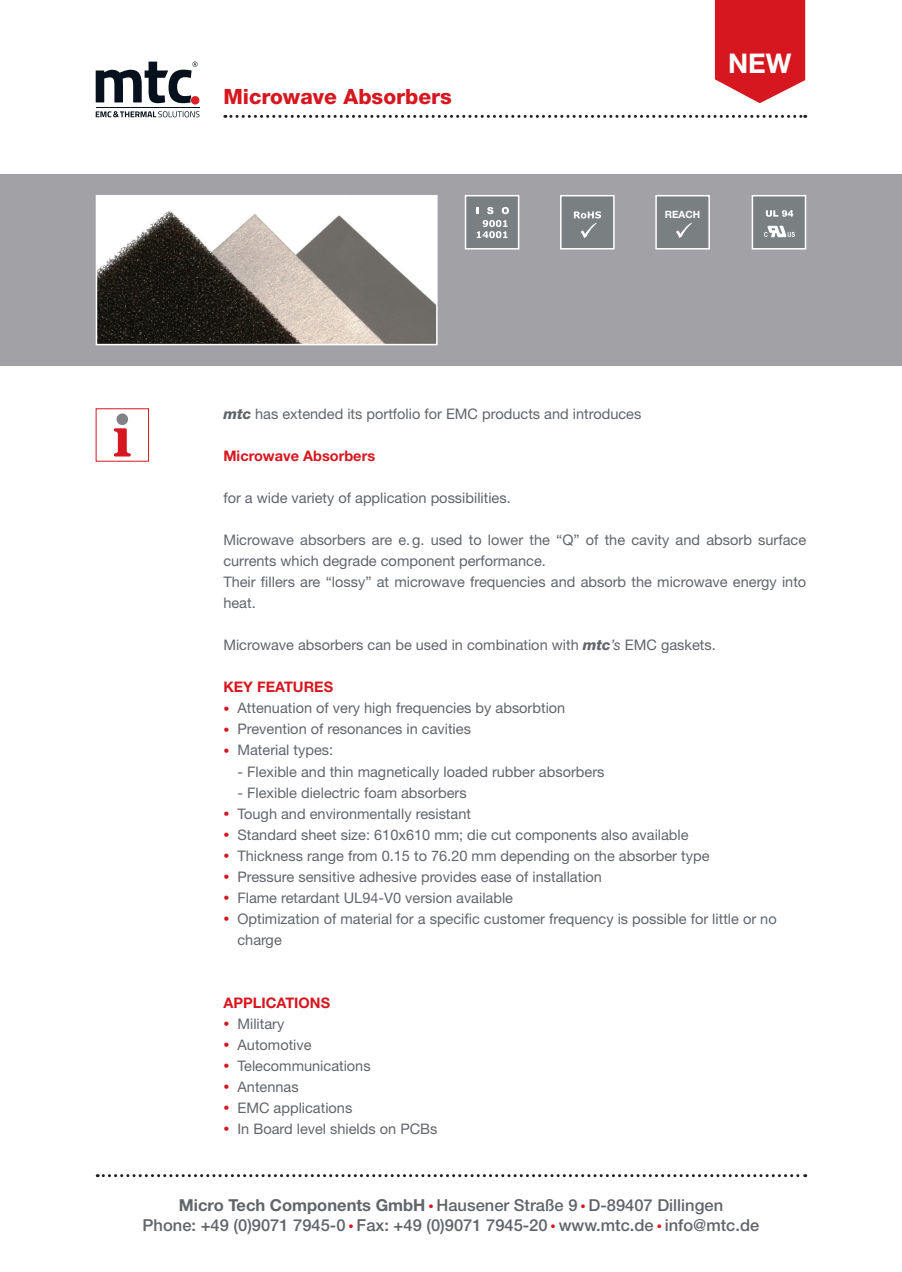
<style>
.page{position:relative;width:902px;height:1272px;background:#fff}
.page>*{position:absolute;margin:0;border:0;box-sizing:border-box;transform-origin:0 0}
.t1{font:700 27.15px "Helvetica Neue LT Std";color:#fff}
.t2{font:800 21px "Helvetica Neue LT Std";color:#d7171f}
.t3{font:500 16.5px/19.8px "Helvetica Neue LT Std";color:#61656a;text-align:center}
.t4{font:14.55px/21px "Helvetica Neue LT Std";color:#61656a}
.t5{font:700 14.55px "Helvetica Neue LT Std";color:#d7171f}
.t6{font:700 10.05px "Helvetica Neue LT";color:#fff}
.s1{font-weight:800;font-style:italic}
.s2{font-style:italic}
.s3{font-size:12px;color:#d7171f}
.s4{font-weight:700}
.s5{font-weight:300;font-stretch:condensed;font-size:10.5px;color:#d7171f}
</style>
<div class="page">
<svg style="left:225px;top:115px;width:580px;height:3px"></svg>
<div style="left:0;top:174px;width:901px;height:192px;background:#a2a2a6"></div>
<div style="left:465px;top:196px;width:53px;height:53px;background:#7a7f82"></div>
<div style="left:464px;top:195px;width:55px;height:54px;border:2px solid #fff"></div>
<svg style="left:476px;top:220px;width:31px;height:18px"></svg>
<svg style="left:476px;top:207px;width:3px;height:7px"></svg>
<svg style="left:487px;top:207px;width:6px;height:7px"></svg>
<svg style="left:501px;top:207px;width:8px;height:7px"></svg>
<div style="left:752px;top:196px;width:53px;height:53px;background:#7a7f82"></div>
<div style="left:751px;top:195px;width:55px;height:54px;border:2px solid #fff"></div>
<svg style="left:765px;top:210px;width:28px;height:7px"></svg>
<svg style="left:764px;top:226px;width:30px;height:11px"></svg>
<div style="left:560px;top:196px;width:54px;height:53px;background:#7a7f82"></div>
<div style="left:560px;top:195px;width:54px;height:54px;border:2px solid #fff"></div>
<svg style="left:574px;top:211px;width:27px;height:27px"></svg>
<div style="left:656px;top:196px;width:53px;height:53px;background:#7a7f82"></div>
<div style="left:655px;top:195px;width:54px;height:54px;border:2px solid #fff"></div>
<svg style="left:676px;top:223px;width:16px;height:15px"></svg>
<img style="left:99px;top:198px;width:335px;height:144px">
<div style="left:96px;top:195px;width:341px;height:150px;border:2px solid #fff"></div>
<div style="left:116px;top:413px;width:12px;height:12px;background:#808285;border-radius:50%"></div>
<svg style="left:114px;top:428px;width:17px;height:28px"></svg>
<svg style="left:97px;top:1174px;width:708px;height:3px"></svg>
<svg style="left:714px;top:0;width:92px;height:104px;background:#dc363d"></svg>
<svg style="left:96px;top:61px;width:102px;height:42px"></svg>
<div style="left:191px;top:96px;width:8px;height:9px;background:#da2128;border-radius:50%"></div>
<svg style="left:96px;top:111px;width:103px;height:6px"></svg>
<hr style="left:96px;top:107px;width:103px;height:1px;background:#07111d">
<h2 class="t2" style="left:223px;top:84px;width:230px">Microwave Absorbers</h2>
<h1 class="t1" style="left:728px;top:46px;width:65px">NEW</h1>
<p class="t6" style="left:665px;top:209px;width:37px">REACH</p>
<p class="t4" style="left:223px;top:403px;width:419px"><span class="s1">mtc</span> has extended its portfolio for EMC products and introduces</p>
<p class="t5" style="left:223px;top:447px;width:153px">Microwave Absorbers</p>
<p class="t4" style="left:223px;top:487px;width:289px">for a wide variety of application possibilities.</p>
<p class="t4" style="left:223px;top:529px;width:584px">Microwave absorbers are e.g. used to lower the “Q” of the cavity and absorb surface currents which degrade component performance.<br>Their fillers are “lossy” at microwave frequencies and absorb the microwave energy into heat.</p>
<p class="t4" style="left:223px;top:634px;width:494px">Microwave absorbers can be used in combination with <span class="s1">mtc</span><span class="s2">’s</span> EMC gaskets.</p>
<p class="t5" style="left:223px;top:678px;width:111px">KEY FEATURES</p>
<p class="t4" style="left:223px;top:697px;width:343px"><span class="s3">•</span> Attenuation of very high frequencies by absorbtion</p>
<p class="t4" style="left:223px;top:718px;width:249px"><span class="s3">•</span> Prevention of resonances in cavities</p>
<p class="t4" style="left:223px;top:739px;width:111px"><span class="s3">•</span> Material types:</p>
<p class="t4" style="left:237px;top:760px;width:368px">- Flexible and thin magnetically loaded rubber absorbers</p>
<p class="t4" style="left:237px;top:781px;width:231px">- Flexible dielectric foam absorbers</p>
<p class="t4" style="left:223px;top:802px;width:249px"><span class="s3">•</span> Tough and environmentally resistant</p>
<p class="t4" style="left:223px;top:823px;width:467px"><span class="s3">•</span> Standard sheet size: 610x610 mm; die cut components also available</p>
<p class="t4" style="left:223px;top:844px;width:487px"><span class="s3">•</span> Thickness range from 0.15 to 76.20 mm depending on the absorber type</p>
<p class="t4" style="left:223px;top:865px;width:380px"><span class="s3">•</span> Pressure sensitive adhesive provides ease of installation</p>
<p class="t4" style="left:223px;top:886px;width:291px"><span class="s3">•</span> Flame retardant UL94-V0 version available</p>
<p class="t4" style="left:237px;top:907px;width:540px;text-indent:-14px"><span class="s3">•</span> Optimization of material for a specific customer frequency is possible for little or no charge</p>
<p class="t5" style="left:223px;top:993px;width:108px">APPLICATIONS</p>
<p class="t4" style="left:223px;top:1012px;width:62px"><span class="s3">•</span> Military</p>
<p class="t4" style="left:223px;top:1033px;width:90px"><span class="s3">•</span> Automotive</p>
<p class="t4" style="left:223px;top:1054px;width:149px"><span class="s3">•</span> Telecommunications</p>
<p class="t4" style="left:223px;top:1075px;width:77px"><span class="s3">•</span> Antennas</p>
<p class="t4" style="left:223px;top:1096px;width:130px"><span class="s3">•</span> EMC applications</p>
<p class="t4" style="left:223px;top:1117px;width:216px"><span class="s3">•</span> In Board level shields on PCBs</p>
<p class="t3" style="left:143px;top:1195px;width:618px"><span class="s4">Micro Tech Components GmbH</span> <span class="s5">•</span> Hausener Straße 9 <span class="s5">•</span> D-89407 Dillingen<br>Phone: +49 (0)9071 7945-0 <span class="s5">•</span> Fax: +49 (0)9071 7945-20 <span class="s5">•</span> www.mtc.de <span class="s5">•</span> info@mtc.de</p>
</div>
